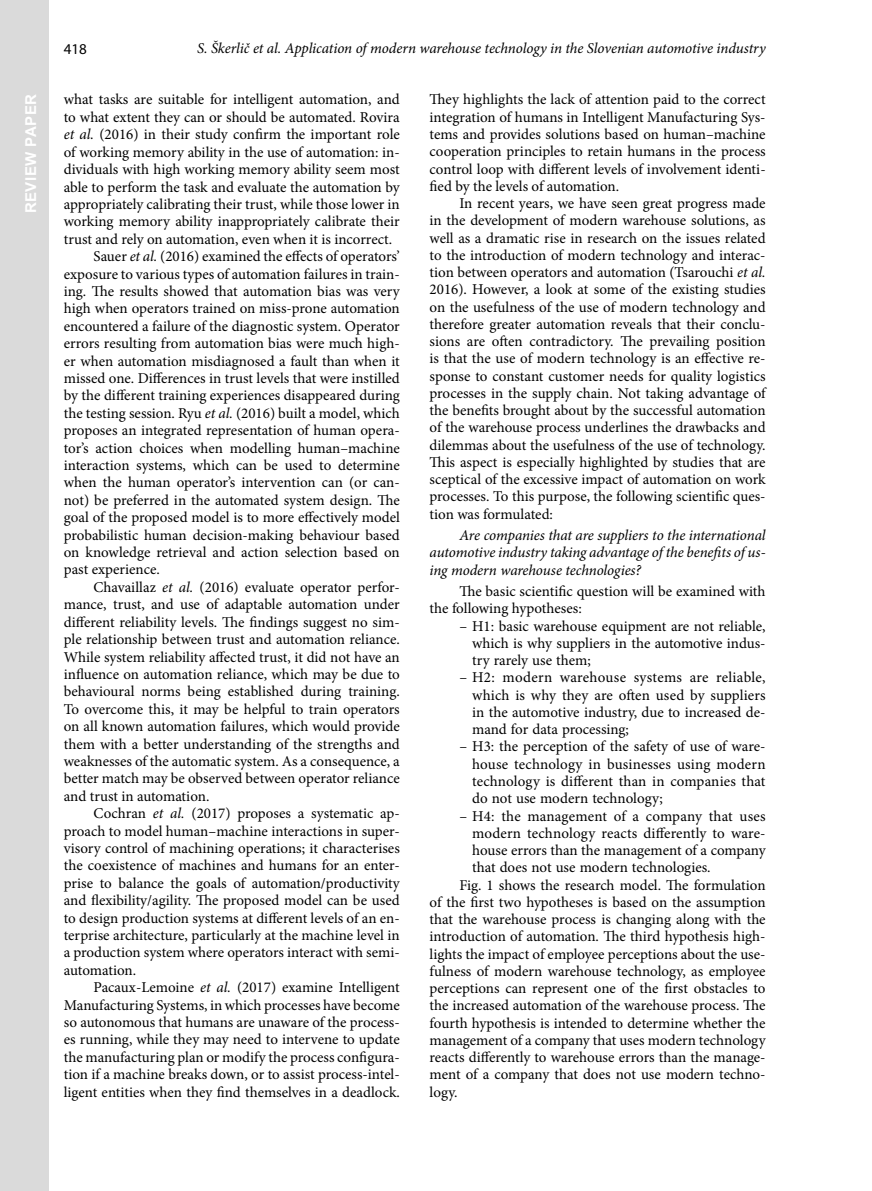
<style>
.page{position:relative;width:872px;height:1191px;background:#fff}
.page>*{position:absolute;margin:0;border:0;box-sizing:border-box;transform-origin:0 0}
.t1{font:15px/17.2px "Min Symb";color:#000;text-align:justify}
.t2{font:italic 15px/17.2px "Min Symb";letter-spacing:-.005em;color:#000;text-align:justify}
.t3{font:700 15px "Arial";letter-spacing:.035em;color:#fff}
.t4{font:15px "Myriad Pro";color:#000}
.s1{font-style:italic}
.s2{font-family:"Minion Pro"}
</style>
<div class="page">
<div style="left:0;top:0;width:49px;height:1191px;background:#dadada"></div>
<p class="t3" style="left:20px;top:213px;width:121px;rotate:-90deg">REVIEW PAPER</p>
<p class="t4" style="left:64px;top:39px;width:25px">418</p>
<p class="t2" style="left:197px;top:40px;width:570px">S. Škerlič et al. Application of modern warehouse technology in the Slovenian automotive industry</p>
<p class="t1" style="left:64px;top:91px;width:337px">what tasks are suitable for intelligent automation, and</p>
<p class="t1" style="left:64px;top:109px;width:337px">to what extent they can or should be automated. Rovira</p>
<p class="t1" style="left:64px;top:126px;width:337px"><span class="s1">et al.</span> (2016) in their study confirm the important role</p>
<p class="t1" style="left:64px;top:143px;width:337px">of working memory ability in the use of automation: in-</p>
<p class="t1" style="left:64px;top:161px;width:337px">dividuals with high working memory ability seem most</p>
<p class="t1" style="left:64px;top:178px;width:337px">able to perform the task and evaluate the automation by</p>
<p class="t1" style="left:64px;top:196px;width:337px">appropriately calibrating their trust, while those lower in</p>
<p class="t1" style="left:64px;top:213px;width:337px">working memory ability inappropriately calibrate their</p>
<p class="t1" style="left:64px;top:230px;width:330px">trust and rely on automation, even when it is incorrect.</p>
<p class="t1" style="left:94px;top:248px;width:308px">Sauer <span class="s1">et al.</span> (2016) examined the effects of operators’</p>
<p class="t1" style="left:64px;top:265px;width:337px">exposure to various types of automation failures in train-</p>
<p class="t1" style="left:64px;top:283px;width:337px">ing. The results showed that automation bias was very</p>
<p class="t1" style="left:64px;top:300px;width:337px">high when operators trained on miss-prone automation</p>
<p class="t1" style="left:64px;top:317px;width:337px">encountered a failure of the diagnostic system. Operator</p>
<p class="t1" style="left:64px;top:335px;width:337px">errors resulting from automation bias were much high-</p>
<p class="t1" style="left:64px;top:352px;width:337px">er when automation misdiagnosed a fault than when it</p>
<p class="t1" style="left:64px;top:370px;width:337px">missed one. Differences in trust levels that were instilled</p>
<p class="t1" style="left:64px;top:387px;width:337px">by the different training experiences disappeared during</p>
<p class="t1" style="left:64px;top:404px;width:337px">the testing session. Ryu <span class="s1">et al.</span> (2016) built a model, which</p>
<p class="t1" style="left:64px;top:422px;width:337px">proposes an integrated representation of human opera-</p>
<p class="t1" style="left:64px;top:439px;width:337px">tor’s action choices when modelling human–machine</p>
<p class="t1" style="left:64px;top:457px;width:337px">interaction systems, which can be used to determine</p>
<p class="t1" style="left:64px;top:474px;width:337px">when the human operator’s intervention can (or can-</p>
<p class="t1" style="left:64px;top:491px;width:337px">not) be preferred in the automated system design. The</p>
<p class="t1" style="left:64px;top:509px;width:337px">goal of the proposed model is to more effectively model</p>
<p class="t1" style="left:64px;top:526px;width:337px">probabilistic human decision-making behaviour based</p>
<p class="t1" style="left:64px;top:544px;width:337px">on knowledge retrieval and action selection based on</p>
<p class="t1" style="left:64px;top:561px;width:97px">past experience.</p>
<p class="t1" style="left:94px;top:578px;width:308px">Chavaillaz <span class="s1">et al.</span> (2016) evaluate operator perfor-</p>
<p class="t1" style="left:64px;top:596px;width:337px">mance, trust, and use of adaptable automation under</p>
<p class="t1" style="left:64px;top:613px;width:337px">different reliability levels. The findings suggest no sim-</p>
<p class="t1" style="left:64px;top:631px;width:337px">ple relationship between trust and automation reliance.</p>
<p class="t1" style="left:64px;top:648px;width:337px">While system reliability affected trust, it did not have an</p>
<p class="t1" style="left:64px;top:665px;width:337px">influence on automation reliance, which may be due to</p>
<p class="t1" style="left:64px;top:683px;width:337px">behavioural norms being established during training.</p>
<p class="t1" style="left:64px;top:700px;width:337px">To overcome this, it may be helpful to train operators</p>
<p class="t1" style="left:64px;top:718px;width:337px">on all known automation failures, which would provide</p>
<p class="t1" style="left:64px;top:735px;width:337px">them with a better understanding of the strengths and</p>
<p class="t1" style="left:64px;top:752px;width:337px">weaknesses of the automatic system. As a consequence, a</p>
<p class="t1" style="left:64px;top:770px;width:337px">better match may be observed between operator reliance</p>
<p class="t1" style="left:64px;top:787px;width:147px">and trust in automation.</p>
<p class="t1" style="left:94px;top:805px;width:308px">Cochran <span class="s1">et al.</span> (2017) proposes a systematic ap-</p>
<p class="t1" style="left:64px;top:822px;width:337px">proach to model human–machine interactions in super-</p>
<p class="t1" style="left:64px;top:839px;width:337px">visory control of machining operations; it characterises</p>
<p class="t1" style="left:64px;top:857px;width:337px">the coexistence of machines and humans for an enter-</p>
<p class="t1" style="left:64px;top:874px;width:337px">prise to balance the goals of automation/productivity</p>
<p class="t1" style="left:64px;top:892px;width:337px">and flexibility/agility. The proposed model can be used</p>
<p class="t1" style="left:64px;top:909px;width:337px">to design production systems at different levels of an en-</p>
<p class="t1" style="left:64px;top:926px;width:337px">terprise architecture, particularly at the machine level in</p>
<p class="t1" style="left:64px;top:944px;width:337px">a production system where operators interact with semi-</p>
<p class="t1" style="left:64px;top:961px;width:74px">automation.</p>
<p class="t1" style="left:94px;top:979px;width:308px">Pacaux-Lemoine <span class="s1">et al.</span> (2017) examine Intelligent</p>
<p class="t1" style="left:64px;top:996px;width:337px">Manufacturing Systems, in which processes have become</p>
<p class="t1" style="left:64px;top:1013px;width:337px">so autonomous that humans are unaware of the process-</p>
<p class="t1" style="left:64px;top:1031px;width:337px">es running, while they may need to intervene to update</p>
<p class="t1" style="left:64px;top:1048px;width:337px">the manufacturing plan or modify the process configura-</p>
<p class="t1" style="left:64px;top:1066px;width:337px">tion if a machine breaks down, or to assist process-intel-</p>
<p class="t1" style="left:64px;top:1083px;width:337px">ligent entities when they find themselves in a deadlock.</p>
<p class="t1" style="left:429px;top:91px;width:337px">They highlights the lack of attention paid to the correct integration of humans in Intelligent Manufacturing Sys&shy;tems and provides solutions based on human–machine cooperation principles to retain humans in the process control loop with different levels of involvement identi&shy;fied by the levels of automation.</p>
<p class="t1" style="left:429px;top:195px;width:337px;text-indent:30px">In recent years, we have seen great progress made in the development of modern warehouse solutions, as well as a dramatic rise in research on the issues related to the introduction of modern technology and interac&shy;tion between operators and automation (Tsarouchi <span class="s1">et al.<br></span>2016). However, a look at some of the existing studies on the usefulness of the use of modern technology and therefore greater automation reveals that their conclu&shy;sions are often contradictory. The prevailing position is that the use of modern technology is an effective re&shy;sponse to constant customer needs for quality logistics processes in the supply chain. Not taking advantage of the benefits brought about by the successful automation of the warehouse process underlines the drawbacks and dilemmas about the usefulness of the use of technology.<br>This aspect is especially highlighted by studies that are sceptical of the excessive impact of automation on work processes. To this purpose, the following scientific ques&shy;tion was formulated:</p>
<p class="t2" style="left:429px;top:527px;width:337px;text-indent:30px">Are companies that are suppliers to the international automotive industry taking advantage of the benefits of us&shy;ing modern warehouse technologies?</p>
<p class="t1" style="left:429px;top:583px;width:337px;text-indent:30px">The basic scientific question will be examined with the following hypotheses:</p>
<p class="t1" style="left:472px;top:617px;width:295px;text-indent:-13px"><span class="s2">–</span> H1: basic warehouse equipment are not reliable, which is why suppliers in the automotive indus&shy;try rarely use them;</p>
<p class="t1" style="left:472px;top:669px;width:295px;text-indent:-13px"><span class="s2">–</span> H2: modern warehouse systems are reliable, which is why they are often used by suppliers in the automotive industry, due to increased de&shy;mand for data processing;</p>
<p class="t1" style="left:472px;top:738px;width:295px;text-indent:-13px"><span class="s2">–</span> H3: the perception of the safety of use of ware&shy;house technology in businesses using modern technology is different than in companies that do not use modern technology;</p>
<p class="t1" style="left:459px;top:807px;width:308px"><span class="s2">–</span> H4: the management of a company that uses</p>
<p class="t1" style="left:472px;top:824px;width:295px">modern technology reacts differently to ware-</p>
<p class="t1" style="left:472px;top:841px;width:295px">house errors than the management of a company</p>
<p class="t1" style="left:472px;top:859px;width:240px">that does not use modern technologies.</p>
<p class="t1" style="left:459px;top:876px;width:308px">Fig. 1 shows the research model. The formulation</p>
<p class="t1" style="left:429px;top:893px;width:337px">of the first two hypotheses is based on the assumption</p>
<p class="t1" style="left:429px;top:910px;width:337px">that the warehouse process is changing along with the</p>
<p class="t1" style="left:429px;top:928px;width:337px">introduction of automation. The third hypothesis high-</p>
<p class="t1" style="left:429px;top:945px;width:337px">lights the impact of employee perceptions about the use-</p>
<p class="t1" style="left:429px;top:962px;width:337px">fulness of modern warehouse technology, as employee</p>
<p class="t1" style="left:429px;top:979px;width:337px">perceptions can represent one of the first obstacles to</p>
<p class="t1" style="left:429px;top:997px;width:337px">the increased automation of the warehouse process. The</p>
<p class="t1" style="left:429px;top:1014px;width:337px">fourth hypothesis is intended to determine whether the</p>
<p class="t1" style="left:429px;top:1031px;width:337px">management of a company that uses modern technology</p>
<p class="t1" style="left:429px;top:1048px;width:337px">reacts differently to warehouse errors than the manage-</p>
<p class="t1" style="left:429px;top:1066px;width:336px">ment of a company that does not use modern techno-</p>
<p class="t1" style="left:429px;top:1083px;width:30px">logy.</p>
</div>
